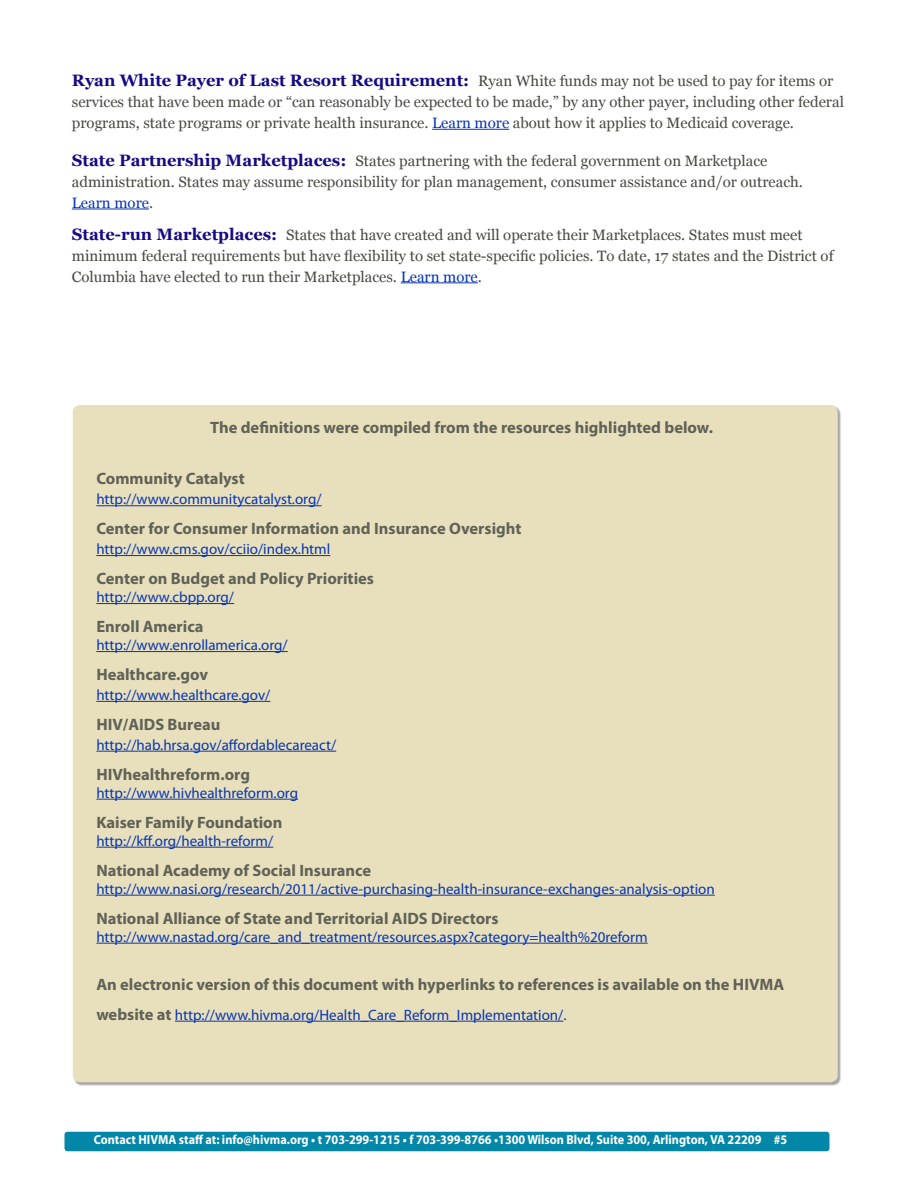
<style>
.page{position:relative;width:918px;height:1188px;background:#fff}
.page>*{position:absolute;margin:0;border:0;box-sizing:border-box;transform-origin:0 0}
.t1{font:700 16.5px "Myriad Pro";color:#606258}
.t2{font:15px/21px "Georgia";color:#474841}
.t3{font:15px "Myriad Pro";color:#0635b6}
.t4{font:700 13.2px "Myriad Pro";color:#fff;scale:.93 1}
.s1{font-weight:700;font-size:16.5px;color:#150a85}
.s2{color:#0635b6}
.s3{font-weight:700;font-size:16.5px;color:#606258}
</style>
<div class="page">
<div style="left:73px;top:405px;width:765px;height:677px;background:#e8e0bc;border-radius:8px"></div>
<hr style="left:96px;top:505px;width:226px;height:1px;background:#0635b6">
<hr style="left:96px;top:555px;width:234px;height:1px;background:#0635b6">
<hr style="left:96px;top:603px;width:138px;height:1px;background:#0635b6">
<hr style="left:96px;top:651px;width:192px;height:1px;background:#0635b6">
<hr style="left:96px;top:701px;width:174px;height:1px;background:#0635b6">
<hr style="left:96px;top:751px;width:240px;height:1px;background:#0635b6">
<hr style="left:96px;top:799px;width:202px;height:1px;background:#0635b6">
<hr style="left:96px;top:847px;width:177px;height:1px;background:#0635b6">
<hr style="left:96px;top:895px;width:619px;height:1px;background:#0635b6">
<hr style="left:96px;top:943px;width:552px;height:1px;background:#0635b6">
<hr style="left:175px;top:1021px;width:388px;height:1px;background:#0635b6">
<div style="left:64px;top:1132px;width:766px;height:19px;background:#0387a9;border-radius:3px"></div>
<hr style="left:432px;top:129px;width:77px;height:1px;background:#0635b6">
<hr style="left:72px;top:209px;width:77px;height:1px;background:#0635b6">
<hr style="left:401px;top:282px;width:77px;height:1px;background:#0635b6">
<p class="t2" style="left:72px;top:71px;width:774px"><span class="s1">Ryan White Payer of Last Resort Requirement:</span> Ryan White funds may not be used to pay for items or services that have been made or “can reasonably be expected to be made,” by any other payer, including other federal programs, state programs or private health insurance. <span class="s2">Learn more</span> about how it applies to Medicaid coverage.</p>
<p class="t2" style="left:72px;top:150px;width:733px"><span class="s1">State Partnership Marketplaces:</span> States partnering with the federal government on Marketplace administration. States may assume responsibility for plan management, consumer assistance and/or outreach.<br><span class="s2">Learn more</span>.</p>
<p class="t2" style="left:72px;top:224px;width:763px"><span class="s1">State-run Marketplaces:</span> States that have created and will operate their Marketplaces. States must meet minimum federal requirements but have flexibility to set state-specific policies. To date, 17 states and the District of<br>Columbia have elected to run their Marketplaces. <span class="s2">Learn more</span>.</p>
<p class="t1" style="left:210px;top:417px;width:504px">The definitions were compiled from the resources highlighted below.</p>
<p class="t1" style="left:96px;top:468px;width:150px">Community Catalyst</p>
<p class="t3" style="left:96px;top:490px;width:227px">http://www.communitycatalyst.org/</p>
<p class="t1" style="left:96px;top:518px;width:427px">Center for Consumer Information and Insurance Oversight</p>
<p class="t3" style="left:96px;top:540px;width:235px">http://www.cms.gov/cciio/index.html</p>
<p class="t1" style="left:96px;top:568px;width:279px">Center on Budget and Policy Priorities</p>
<p class="t3" style="left:96px;top:588px;width:139px">http://www.cbpp.org/</p>
<p class="t1" style="left:96px;top:616px;width:109px">Enroll America</p>
<p class="t3" style="left:96px;top:636px;width:193px">http://www.enrollamerica.org/</p>
<p class="t1" style="left:96px;top:664px;width:113px">Healthcare.gov</p>
<p class="t3" style="left:96px;top:686px;width:176px">http://www.healthcare.gov/</p>
<p class="t1" style="left:96px;top:714px;width:126px">HIV/AIDS Bureau</p>
<p class="t3" style="left:96px;top:735px;width:241px">http://hab.hrsa.gov/affordablecareact/</p>
<p class="t1" style="left:96px;top:763px;width:155px">HIVhealthreform.org</p>
<p class="t3" style="left:96px;top:783px;width:203px">http://www.hivhealthreform.org</p>
<p class="t1" style="left:96px;top:811px;width:188px">Kaiser Family Foundation</p>
<p class="t3" style="left:96px;top:831px;width:178px">http://kff.org/health-reform/</p>
<p class="t1" style="left:96px;top:859px;width:276px">National Academy of Social Insurance</p>
<p class="t3" style="left:96px;top:879px;width:620px">http://www.nasi.org/research/2011/active-purchasing-health-insurance-exchanges-analysis-option</p>
<p class="t1" style="left:96px;top:907px;width:404px">National Alliance of State and Territorial AIDS Directors</p>
<p class="t3" style="left:96px;top:927px;width:553px">http://www.nastad.org/care_and_treatment/resources.aspx?category=health%20reform</p>
<p class="t1" style="left:96px;top:973px;width:689px">An electronic version of this document with hyperlinks to references is available on the HIVMA</p>
<p class="t3" style="left:96px;top:1005px;width:472px"><span class="s3">website at</span> http://www.hivma.org/Health_Care_Reform_Implementation/.</p>
<p class="t4" style="left:94px;top:1131px;width:747px">Contact HIVMA staff at: info@hivma.org • t 703-299-1215 • f 703-399-8766 •1300 Wilson Blvd, Suite 300, Arlington, VA 22209 #5</p>
</div>
